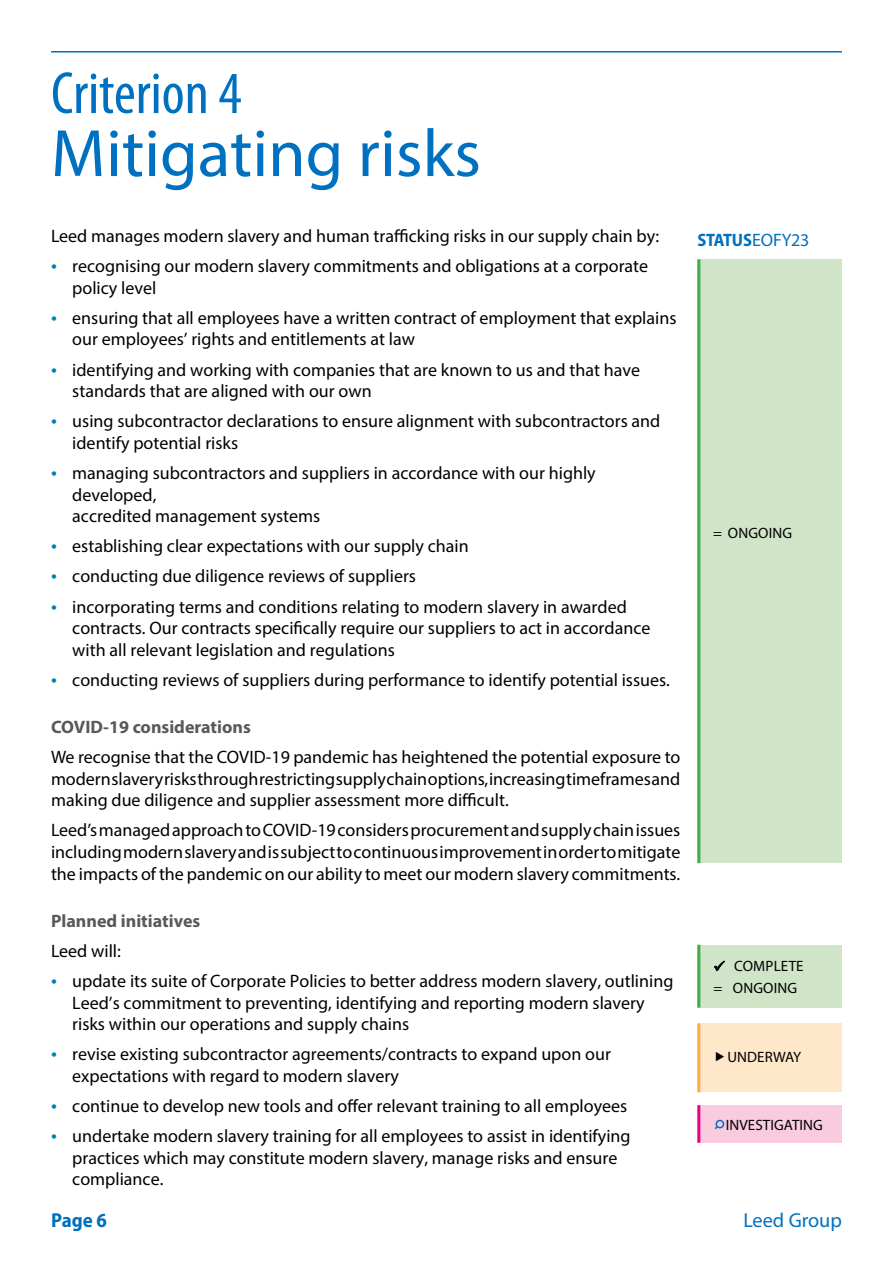
<style>
.page{position:relative;width:893px;height:1263px;background:#fff}
.page>*{position:absolute;margin:0;border:0;box-sizing:border-box;transform-origin:0 0}
.t1{font:67.5px "Myriad Pro";color:#0070c0}
.t2{font:condensed 60px "Myriad Pro";color:#0070c0}
.t3{font:20.25px "Myriad Pro";color:#0070c0}
.t4{font:700 semi-condensed 20.25px "Myriad Pro";color:#0070c0}
.t5{font:18px/21.6px "Myriad Pro";color:#000}
.t6{font:700 18px "Myriad Pro";color:#58595b}
.t7{font:700 semi-condensed 18px "Myriad Pro";letter-spacing:-.01em;color:#0070c0}
.t8{font:15px/21.6px "Myriad Pro";letter-spacing:.01em;color:#000}
.s1{font-size:21px;color:#007fb2}
.s2{font-weight:400;font-stretch:normal}
</style>
<div class="page">
<hr style="left:51px;top:51px;width:791px;height:2px;background:#0070c0">
<div style="left:697px;top:1105px;width:145px;height:38px;background:#f9cbdf"></div>
<div style="left:715px;top:1120px;width:9px;height:8px;border:2px solid #0070c0;border-radius:50%"></div>
<svg style="left:714px;top:1125px;width:5px;height:4px"></svg>
<div style="left:697px;top:259px;width:145px;height:604px;background:#d0e4c8"></div>
<hr style="left:697px;top:259px;width:3px;height:604px;background:#41ad49">
<div style="left:697px;top:945px;width:145px;height:63px;background:#d0e4c8"></div>
<div style="left:697px;top:1023px;width:145px;height:69px;background:#ffe8c9"></div>
<hr style="left:697px;top:945px;width:3px;height:63px;background:#41ad49">
<hr style="left:697px;top:1105px;width:3px;height:38px;background:#ec008c">
<hr style="left:697px;top:1023px;width:3px;height:69px;background:#fbb040">
<h2 class="t2" style="left:51px;top:57px;width:192px">Criterion 4</h2>
<h1 class="t1" style="left:51px;top:112px;width:431px">Mitigating risks</h1>
<p class="t5" style="left:51px;top:225px;width:610px">Leed manages modern slavery and human trafficking risks in our supply chain by:</p>
<p class="t5" style="left:72px;top:255px;width:577px;text-indent:-21px"><span class="s1">•</span> recognising our modern slavery commitments and obligations at a corporate policy level</p>
<p class="t5" style="left:72px;top:307px;width:606px;text-indent:-21px"><span class="s1">•</span> ensuring that all employees have a written contract of employment that explains our employees’ rights and entitlements at law</p>
<p class="t5" style="left:72px;top:358px;width:569px;text-indent:-21px"><span class="s1">•</span> identifying and working with companies that are known to us and that have standards that are aligned with our own</p>
<p class="t5" style="left:72px;top:410px;width:590px;text-indent:-21px"><span class="s1">•</span> using subcontractor declarations to ensure alignment with subcontractors and identify potential risks</p>
<p class="t5" style="left:72px;top:462px;width:525px;text-indent:-21px"><span class="s1">•</span> managing subcontractors and suppliers in accordance with our highly developed,<br>accredited management systems</p>
<p class="t5" style="left:51px;top:535px;width:419px"><span class="s1">•</span> establishing clear expectations with our supply chain</p>
<p class="t5" style="left:51px;top:565px;width:367px"><span class="s1">•</span> conducting due diligence reviews of suppliers</p>
<p class="t5" style="left:72px;top:595px;width:580px;text-indent:-21px"><span class="s1">•</span> incorporating terms and conditions relating to modern slavery in awarded contracts. Our contracts specifically require our suppliers to act in accordance with all relevant legislation and regulations</p>
<p class="t5" style="left:51px;top:669px;width:620px"><span class="s1">•</span> conducting reviews of suppliers during performance to identify potential issues.</p>
<p class="t6" style="left:51px;top:715px;width:201px">COVID-19 considerations</p>
<p class="t5" style="left:51px;top:746px;width:631px;text-align:justify">We recognise that the COVID-19 pandemic has heightened the potential exposure to modern slavery risks through restricting supply chain options, increasing timeframes and making due diligence and supplier assessment more difficult.</p>
<p class="t5" style="left:51px;top:819px;width:631px;text-align:justify">Leed’s managed approach to COVID-19 considers procurement and supply chain issues including modern slavery and is subject to continuous improvement in order to mitigate the impacts of the pandemic on our ability to meet our modern slavery commitments.</p>
<p class="t6" style="left:51px;top:909px;width:151px">Planned initiatives</p>
<p class="t5" style="left:51px;top:940px;width:71px">Leed will:</p>
<p class="t5" style="left:72px;top:970px;width:603px;text-indent:-21px"><span class="s1">•</span> update its suite of Corporate Policies to better address modern slavery, outlining<br>Leed’s commitment to preventing, identifying and reporting modern slavery risks within our operations and supply chains</p>
<p class="t5" style="left:72px;top:1043px;width:540px;text-indent:-21px"><span class="s1">•</span> revise existing subcontractor agreements/contracts to expand upon our expectations with regard to modern slavery</p>
<p class="t5" style="left:51px;top:1095px;width:578px"><span class="s1">•</span> continue to develop new tools and offer relevant training to all employees</p>
<p class="t5" style="left:72px;top:1125px;width:560px;text-indent:-21px"><span class="s1">•</span> undertake modern slavery training for all employees to assist in identifying practices which may constitute modern slavery, manage risks and ensure compliance.</p>
<p class="t7" style="left:697px;top:229px;width:114px">STATUS <span class="s2">EOFY23</span></p>
<p class="t8" style="left:713px;top:521px;width:81px">= ONGOING</p>
<p class="t8" style="left:713px;top:955px;width:92px">✓ COMPLETE = ONGOING</p>
<p class="t8" style="left:727px;top:1046px;width:75px">UNDERWAY</p>
<p class="t8" style="left:726px;top:1113px;width:99px">INVESTIGATING</p>
<p class="t4" style="left:51px;top:1207px;width:58px">Page 6</p>
<p class="t3" style="left:743px;top:1207px;width:100px">Leed Group</p>
</div>
